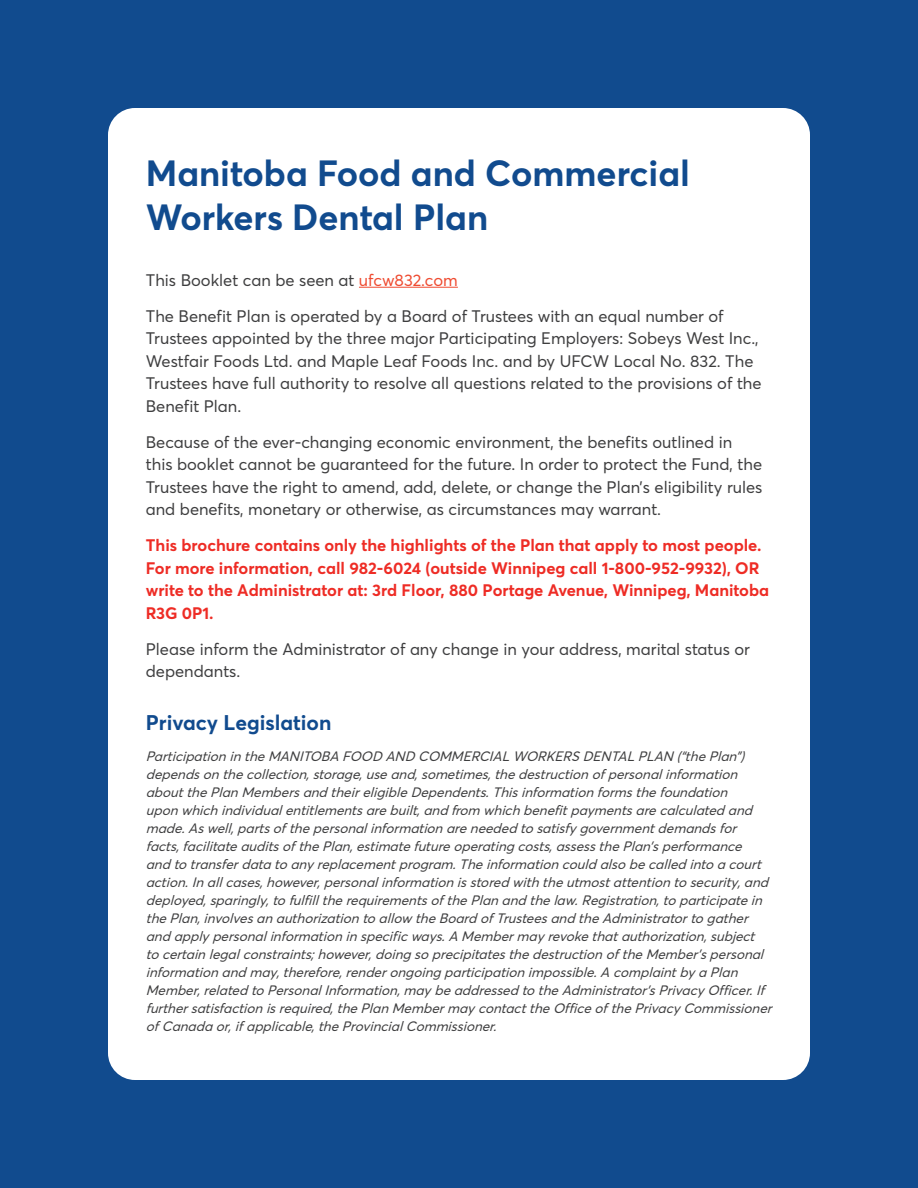
<style>
.page{position:relative;width:918px;height:1188px;background:#114b8e}
.page>*{position:absolute;margin:0;border:0;box-sizing:border-box;transform-origin:0 0}
.t1{font:700 36px/43.2px "Averta PE";color:#114b8e}
.t2{font:700 21px "Averta PE";color:#114b8e}
.Para{font:16.5px/22.5px "Averta PE";color:#3e3e3f}
.Para-2{font:700 16.5px/22.5px "Averta PE";color:#ee2c25}
.Small_Para{font:italic 13.5px/18px "Averta PE";color:#3e3e3f}
.s1{color:#ef4b31}
</style>
<div class="page">
<div style="left:108px;top:108px;width:702px;height:972px;background:#fff;border-radius:27px"></div>
<hr style="left:359px;top:287px;width:99px;height:1px;background:#ef4b31">
<h1 class="t1" style="left:146px;top:150px;width:546px">Manitoba Food and Commercial<br>Workers Dental Plan</h1>
<p class="Para" style="left:146px;top:268px;width:314px">This Booklet can be seen at <span class="s1">ufcw832.com</span></p>
<p class="Para" style="left:146px;top:304px;width:617px">The Benefit Plan is operated by a Board of Trustees with an equal number of Trustees appointed by the three major Participating Employers: Sobeys West Inc., Westfair Foods Ltd. and Maple Leaf Foods Inc. and by UFCW Local No. 832. The Trustees have full authority to resolve all questions related to the provisions of the Benefit Plan.</p>
<p class="Para" style="left:146px;top:430px;width:618px">Because of the ever-changing economic environment, the benefits outlined in this booklet cannot be guaranteed for the future. In order to protect the Fund, the Trustees have the right to amend, add, delete, or change the Plan’s eligibility rules and benefits, monetary or otherwise, as circumstances may warrant.</p>
<p class="Para-2" style="left:146px;top:533px;width:625px">This brochure contains only the highlights of the Plan that apply to most people.<br>For more information, call 982-6024 (outside Winnipeg call 1-800-952-9932), OR write to the Administrator at: 3rd Floor, 880 Portage Avenue, Winnipeg, Manitoba R3G 0P1.</p>
<p class="Para" style="left:146px;top:637px;width:606px">Please inform the Administrator of any change in your address, marital status or dependants.</p>
<h3 class="t2" style="left:146px;top:707px;width:187px">Privacy Legislation</h3>
<p class="Small_Para" style="left:146px;top:747px;width:632px">ParticipationintheMANITOBA FOOD AND COMMERCIALWORKERSDENTALPLAN (“thePlan”) dependsonthecollection,storage,useand,sometimes,thedestructionofpersonalinformation aboutthePlanMembersandtheireligibleDependents.Thisinformationformsthefoundation uponwhichindividualentitlementsarebuilt,andfrom whichbenefitpaymentsarecalculatedand made.Aswell,partsofthepersonalinformationareneededtosatisfygovernmentdemandsfor facts,facilitateauditsofthePlan,estimatefutureoperatingcosts,assessthePlan’sperformance andtotransferdatatoanyreplacementprogram.Theinformationcouldalsobecalledintoacourt action.Inallcases,however,personalinformationisstoredwiththeutmostattentiontosecurity,and deployed,sparingly,tofulfilltherequirementsofthePlanandthelaw.Registration,toparticipatein thePlan,involvesanauthorizationtoallow theBoardofTrusteesandtheAdministratortogather andapplypersonalinformationinspecificways.A Membermayrevokethatauthorization,subject tocertainlegalconstraints;however,doingsoprecipitatesthedestructionoftheMember’spersonal informationandmay,therefore,renderongoingparticipationimpossible.A complaintbyaPlan Member,relatedtoPersonalInformation,maybeaddressedtotheAdministrator’sPrivacyOfficer.If furthersatisfactionisrequired,thePlanMembermaycontacttheOfficeofthePrivacyCommissioner ofCanadaor,ifapplicable,theProvincialCommissioner.</p>
</div>
